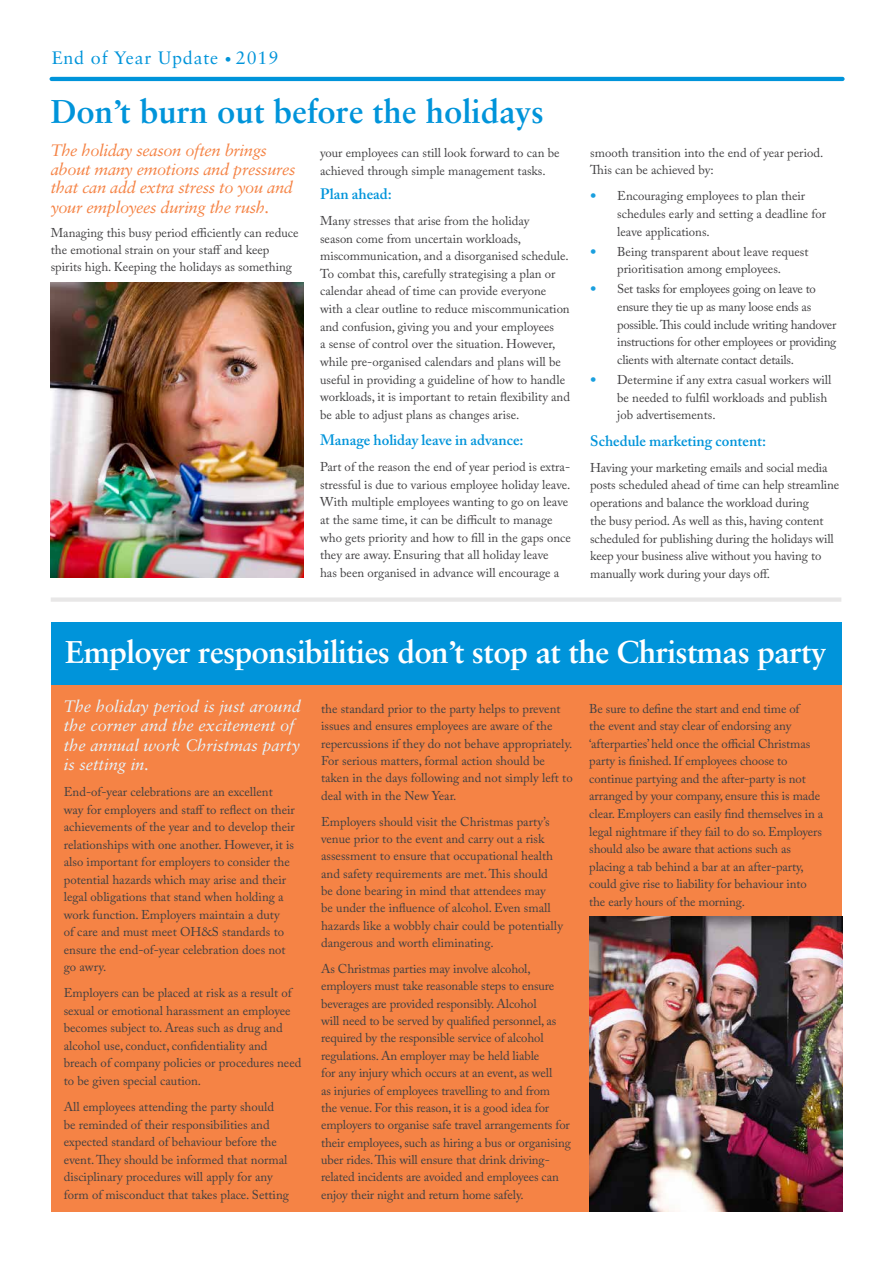
<style>
.page{position:relative;width:893px;height:1263px;background:#fff}
.page>*{position:absolute;margin:0;border:0;box-sizing:border-box;transform-origin:0 0}
.t1{font:700 33px "Sabon LT Std";color:#0094da}
.t2{font:700 31.5px "Sabon LT Std";letter-spacing:-.02em;color:#fff}
.t3{font:18px "Sabon LT Std";letter-spacing:.045em;color:#0094da}
.t4{font:italic 16.5px/19px "Sabon LT Std";letter-spacing:-.02em;color:#f58345}
.t5{font:italic 16.5px/19.5px "Sabon LT Std";color:#e6f4fb}
.t6{font:600 15px "Adobe Caslon Pro";color:#0094da}
.t7{font:12.75px/17.5px "Adobe Caslon Pro";color:#414042}
.t8{font:12.75px/17.7px "Adobe Caslon Pro";letter-spacing:-.02em;color:#414042}
.s1{font-size:13.5px}
.s2{font-family:"Univers";font-weight:700;color:#1a9fde}
</style>
<div class="page">
<div style="left:51px;top:668px;width:791px;height:544px;background:#f58345"></div>
<div style="left:51px;top:597px;width:790px;height:5px;background:#e8e7e7"></div>
<img style="left:51px;top:283px;width:253px;height:295px">
<img style="left:590px;top:917px;width:253px;height:295px">
<hr style="left:52px;top:77px;width:790px;height:4px;background:#0094da">
<div style="left:52px;top:622px;width:790px;height:63px;background:#0094da"></div>
<h3 class="t3" style="left:52px;top:47px;width:228px">End of Year Update <span class="s1">•</span> 2019</h3>
<h1 class="t1" style="left:51px;top:91px;width:495px">Don’t burn out before the holidays</h1>
<p class="t4" style="left:51px;top:141px;width:246px">The holiday season often brings about many emotions and pressures that can add extra stress to you and your employees during the rush.</p>
<p class="t7" style="left:51px;top:223px;width:249px">Managing this busy period efficiently can reduce the emotional strain on your staff and keep spirits high. Keeping the holidays as something</p>
<p class="t7" style="left:320px;top:144px;width:241px">your employees can still look forward to can be achieved through simple management tasks.</p>
<p class="t6" style="left:320px;top:185px;width:73px">Plan ahead:</p>
<p class="t7" style="left:320px;top:212px;width:251px">Many stresses that arise from the holiday<br>season come from uncertain workloads, miscommunication, and a disorganised schedule.<br>To combat this, carefully strategising a plan or calendar ahead of time can provide everyone with a clear outline to reduce miscommunication and confusion, giving you and your employees<br>a sense of control over the situation. However, while pre-organised calendars and plans will be useful in providing a guideline of how to handle workloads, it is important to retain flexibility and be able to adjust plans as changes arise.</p>
<p class="t6" style="left:320px;top:431px;width:205px">Manage holiday leave in advance:</p>
<p class="t7" style="left:320px;top:458px;width:252px">Part of the reason the end of year period is extra&shy;stressful is due to various employee holiday leave.<br>With multiple employees wanting to go on leave at the same time, it can be difficult to manage who gets priority and how to fill in the gaps once they are away. Ensuring that all holiday leave<br>has been organised in advance will encourage a</p>
<p class="t7" style="left:590px;top:143px;width:235px">smooth transition into the end of year period.<br>This can be achieved by:</p>
<p class="t7" style="left:617px;top:187px;width:211px;text-indent:-27px"><span class="s2">•</span> Encouraging employees to plan their schedules early and setting a deadline for leave applications.</p>
<p class="t7" style="left:590px;top:242px;width:220px;text-align:center"><span class="s2">•</span> Being transparent about leave request prioritisation among employees.</p>
<p class="t8" style="left:617px;top:280px;width:221px;text-indent:-27px"><span class="s2">•</span> Set tasks for employees going on leave to ensure they tie up as many loose ends as possible. This could include writing handover instructions for other employees or providing clients with alternate contact details.</p>
<p class="t7" style="left:617px;top:371px;width:216px;text-indent:-27px"><span class="s2">•</span> Determine if any extra casual workers will be needed to fulfil workloads and publish job advertisements.</p>
<p class="t6" style="left:590px;top:432px;width:178px">Schedule marketing content:</p>
<p class="t7" style="left:590px;top:458px;width:251px">Having your marketing emails and social media posts scheduled ahead of time can help streamline operations and balance the workload during<br>the busy period. As well as this, having content scheduled for publishing during the holidays will keep your business alive without you having to manually work during your days off.</p>
<h2 class="t2" style="left:65px;top:633px;width:763px">Employer responsibilities don’t stop at the Christmas party</h2>
<p class="t5" style="left:64px;top:696px;width:239px">The holiday period is just around the corner and the excitement of the annual work Christmas party is setting in.</p>
<p class="t7" style="left:64px;top:783px;width:233px">End-of-year celebrations are an excellent way for employers and staff to reflect on their achievements of the year and to develop their relationships with one another. However, it is also important for employers to consider the potential hazards which may arise and their legal obligations that stand when holding a work function. Employers maintain a duty<br>of care and must meet OH&amp;S standards to ensure the end-of-year celebration does not go awry.</p>
<p class="t7" style="left:64px;top:984px;width:239px">Employers can be placed at risk as a result of sexual or emotional harassment an employee becomes subject to. Areas such as drug and alcohol use, conduct, confidentiality and breach of company policies or procedures need to be given special caution.</p>
<p class="t7" style="left:64px;top:1098px;width:227px">All employees attending the party should be reminded of their responsibilities and expected standard of behaviour before the event. They should be informed that normal disciplinary procedures will apply for any form of misconduct that takes place. Setting</p>
<p class="t7" style="left:321px;top:700px;width:253px">the standard prior to the party helps to prevent issues and ensures employees are aware of the repercussions if they do not behave appropriately.<br>For serious matters, formal action should be taken in the days following and not simply left to deal with in the New Year.</p>
<p class="t7" style="left:321px;top:812px;width:243px">Employers should visit the Christmas party’s venue prior to the event and carry out a risk assessment to ensure that occupational health and safety requirements are met. This should be done bearing in mind that attendees may<br>be under the influence of alcohol. Even small hazards like a wobbly chair could be potentially dangerous and worth eliminating.</p>
<p class="t7" style="left:321px;top:960px;width:251px">As Christmas parties may involve alcohol, employers must take reasonable steps to ensure beverages are provided responsibly. Alcohol<br>will need to be served by qualified personnel, as required by the responsible service of alcohol regulations. An employer may be held liable<br>for any injury which occurs at an event, as well<br>as injuries of employees travelling to and from<br>the venue. For this reason, it is a good idea for employers to organise safe travel arrangements for their employees, such as hiring a bus or organising uber rides. This will ensure that drink driving&shy;related incidents are avoided and employees can enjoy their night and return home safely.</p>
<p class="t7" style="left:589px;top:699px;width:236px">Be sure to define the start and end time of<br>the event and stay clear of endorsing any ‘afterparties’ held once the official Christmas party is finished. If employees choose to continue partying and the after-party is not arranged by your company, ensure this is made clear. Employers can easily find themselves in a legal nightmare if they fail to do so. Employers should also be aware that actions such as placing a tab behind a bar at an after-party, could give rise to liability for behaviour into the early hours of the morning.</p>
</div>
